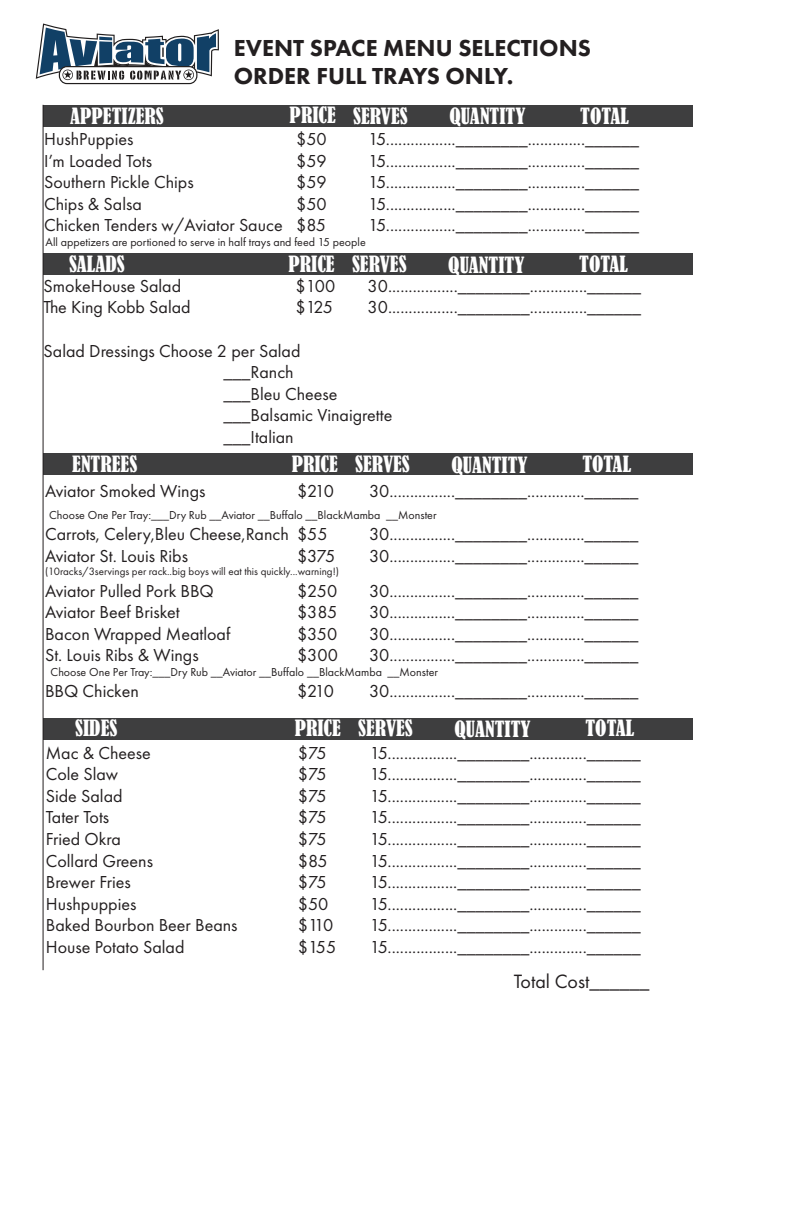
<style>
.page{position:relative;width:792px;height:1224px;background:#fff}
.page>*{position:absolute;margin:0;border:0;box-sizing:border-box;transform-origin:0 0}
.t1{font:800 24px/28.8px "Futura PT";color:#231f20}
.t2{font:condensed 21px "Bernard";color:#fff}
.t3{font:20px "Futura PT";color:#231f20}
.t4{font:18px/21.6px "Futura PT";color:#231f20}
.t5{font:12px "Futura PT";color:#231f20}
.t6{font:11px "Futura PT";color:#231f20}
</style>
<div class="page">
<div style="left:43px;top:105px;width:649px;height:22px;background:#3e3e3f"></div>
<svg style="left:36px;top:24px;width:183px;height:60px"></svg>
<div style="left:43px;top:253px;width:649px;height:22px;background:#3e3e3f"></div>
<div style="left:43px;top:453px;width:649px;height:22px;background:#3e3e3f"></div>
<div style="left:43px;top:718px;width:649px;height:21px;background:#3e3e3f"></div>
<hr style="left:43px;top:105px;width:1px;height:865px;background:#231f20">
<h1 class="t1" style="left:234px;top:33px;width:359px">EVENT SPACE MENU SELECTIONS<br>ORDER FULL TRAYS ONLY.</h1>
<p class="t2" style="left:70px;top:103px;width:95px">APPETIZERS</p>
<p class="t2" style="left:290px;top:103px;width:120px">PRICE SERVES</p>
<p class="t2" style="left:449px;top:104px;width:78px">QUANTITY</p>
<p class="t2" style="left:580px;top:103px;width:50px">TOTAL</p>
<p class="t4" style="left:44px;top:128px;width:91px">HushPuppies</p>
<p class="t4" style="left:296px;top:128px;width:32px">$50</p>
<p class="t4" style="left:368px;top:128px;width:273px">15.................________..............______</p>
<p class="t4" style="left:44px;top:150px;width:109px">I’m Loaded Tots</p>
<p class="t4" style="left:296px;top:150px;width:32px">$59</p>
<p class="t4" style="left:368px;top:150px;width:273px">15.................________..............______</p>
<p class="t4" style="left:44px;top:171px;width:151px">Southern Pickle Chips</p>
<p class="t4" style="left:296px;top:171px;width:32px">$59</p>
<p class="t4" style="left:368px;top:171px;width:273px">15.................________..............______</p>
<p class="t4" style="left:44px;top:193px;width:99px">Chips &amp; Salsa</p>
<p class="t4" style="left:296px;top:193px;width:32px">$50</p>
<p class="t4" style="left:368px;top:193px;width:273px">15.................________..............______</p>
<p class="t4" style="left:44px;top:215px;width:283px">Chicken Tenders w/Aviator Sauce $85</p>
<p class="t4" style="left:368px;top:215px;width:273px">15.................________..............______</p>
<p class="t2" style="left:69px;top:252px;width:57px">SALADS</p>
<p class="t2" style="left:289px;top:252px;width:120px">PRICE SERVES</p>
<p class="t2" style="left:448px;top:252px;width:78px">QUANTITY</p>
<p class="t2" style="left:579px;top:252px;width:50px">TOTAL</p>
<p class="t4" style="left:44px;top:275px;width:139px">SmokeHouse Salad</p>
<p class="t4" style="left:296px;top:275px;width:41px">$100</p>
<p class="t4" style="left:368px;top:275px;width:275px">30.................________..............______</p>
<p class="t4" style="left:44px;top:297px;width:149px">The King Kobb Salad</p>
<p class="t4" style="left:296px;top:297px;width:39px">$125</p>
<p class="t4" style="left:368px;top:297px;width:275px">30.................________..............______</p>
<p class="t4" style="left:224px;top:340px;width:170px;text-indent:-180px">Salad Dressings Choose 2 per Salad<br>___Ranch<br>___Bleu Cheese ___Balsamic Vinaigrette ___Italian</p>
<p class="t4" style="left:45px;top:480px;width:162px">Aviator Smoked Wings</p>
<p class="t4" style="left:297px;top:480px;width:39px">$210</p>
<p class="t4" style="left:369px;top:480px;width:271px">30................________..............______</p>
<p class="t5" style="left:49px;top:507px;width:389px">Choose One Per Tray:___Dry Rub __Aviator __Buffalo __BlackMamba __Monster</p>
<p class="t4" style="left:45px;top:523px;width:284px">Carrots, Celery,Bleu Cheese,Ranch $55</p>
<p class="t4" style="left:369px;top:523px;width:271px">30................________..............______</p>
<p class="t4" style="left:45px;top:545px;width:145px">Aviator St. Louis Ribs</p>
<p class="t4" style="left:297px;top:545px;width:40px">$375</p>
<p class="t4" style="left:369px;top:545px;width:271px">30................________..............______</p>
<p class="t6" style="left:45px;top:565px;width:295px">(10racks/3servings per rack..big boys will eat this quickly...warning!)</p>
<p class="t4" style="left:45px;top:580px;width:170px">Aviator Pulled Pork BBQ</p>
<p class="t4" style="left:297px;top:580px;width:42px">$250</p>
<p class="t4" style="left:369px;top:580px;width:271px">30................________..............______</p>
<p class="t4" style="left:45px;top:601px;width:136px">Aviator Beef Brisket</p>
<p class="t4" style="left:297px;top:601px;width:42px">$385</p>
<p class="t4" style="left:369px;top:601px;width:271px">30................________..............______</p>
<p class="t4" style="left:45px;top:623px;width:187px">Bacon Wrapped Meatloaf</p>
<p class="t4" style="left:297px;top:623px;width:42px">$350</p>
<p class="t4" style="left:369px;top:623px;width:271px">30................________..............______</p>
<p class="t4" style="left:45px;top:644px;width:155px">St. Louis Ribs &amp; Wings</p>
<p class="t4" style="left:297px;top:644px;width:42px">$300</p>
<p class="t4" style="left:369px;top:644px;width:271px">30................________..............______</p>
<p class="t5" style="left:51px;top:665px;width:389px">Choose One Per Tray:___Dry Rub __Aviator __Buffalo __BlackMamba __Monster</p>
<p class="t4" style="left:45px;top:680px;width:95px">BBQ Chicken</p>
<p class="t4" style="left:297px;top:680px;width:39px">$210</p>
<p class="t4" style="left:369px;top:680px;width:271px">30................________..............______</p>
<p class="t5" style="left:46px;top:235px;width:322px">All appetizers are portioned to serve in half trays and feed 15 people</p>
<p class="t2" style="left:72px;top:452px;width:66px">ENTREES</p>
<p class="t2" style="left:292px;top:452px;width:120px">PRICE SERVES</p>
<p class="t2" style="left:452px;top:452px;width:78px">QUANTITY</p>
<p class="t2" style="left:582px;top:452px;width:50px">TOTAL</p>
<p class="t2" style="left:75px;top:716px;width:44px">SIDES</p>
<p class="t2" style="left:295px;top:716px;width:120px">PRICE SERVES</p>
<p class="t2" style="left:455px;top:717px;width:78px">QUANTITY</p>
<p class="t2" style="left:585px;top:716px;width:50px">TOTAL</p>
<p class="t4" style="left:46px;top:742px;width:106px">Mac &amp; Cheese</p>
<p class="t4" style="left:298px;top:742px;width:31px">$75</p>
<p class="t4" style="left:370px;top:742px;width:273px">15.................________..............______</p>
<p class="t4" style="left:46px;top:763px;width:74px">Cole Slaw</p>
<p class="t4" style="left:298px;top:763px;width:31px">$75</p>
<p class="t4" style="left:370px;top:763px;width:273px">15.................________..............______</p>
<p class="t4" style="left:46px;top:785px;width:78px">Side Salad</p>
<p class="t4" style="left:298px;top:785px;width:31px">$75</p>
<p class="t4" style="left:370px;top:785px;width:273px">15.................________..............______</p>
<p class="t4" style="left:46px;top:807px;width:65px">Tater Tots</p>
<p class="t4" style="left:298px;top:807px;width:31px">$75</p>
<p class="t4" style="left:370px;top:807px;width:273px">15.................________..............______</p>
<p class="t4" style="left:46px;top:828px;width:77px">Fried Okra</p>
<p class="t4" style="left:298px;top:828px;width:31px">$75</p>
<p class="t4" style="left:370px;top:828px;width:273px">15.................________..............______</p>
<p class="t4" style="left:46px;top:850px;width:109px">Collard Greens</p>
<p class="t4" style="left:298px;top:850px;width:31px">$85</p>
<p class="t4" style="left:370px;top:850px;width:273px">15.................________..............______</p>
<p class="t4" style="left:46px;top:871px;width:87px">Brewer Fries</p>
<p class="t4" style="left:298px;top:871px;width:31px">$75</p>
<p class="t4" style="left:370px;top:871px;width:273px">15.................________..............______</p>
<p class="t4" style="left:46px;top:893px;width:92px">Hushpuppies</p>
<p class="t4" style="left:298px;top:893px;width:32px">$50</p>
<p class="t4" style="left:370px;top:893px;width:273px">15.................________..............______</p>
<p class="t4" style="left:46px;top:915px;width:193px">Baked Bourbon Beer Beans</p>
<p class="t4" style="left:298px;top:915px;width:37px">$110</p>
<p class="t4" style="left:370px;top:915px;width:273px">15.................________..............______</p>
<p class="t4" style="left:46px;top:936px;width:140px">House Potato Salad</p>
<p class="t4" style="left:298px;top:936px;width:40px">$155</p>
<p class="t4" style="left:370px;top:936px;width:273px">15.................________..............______</p>
<p class="t3" style="left:514px;top:969px;width:137px">Total Cost______</p>
</div>
